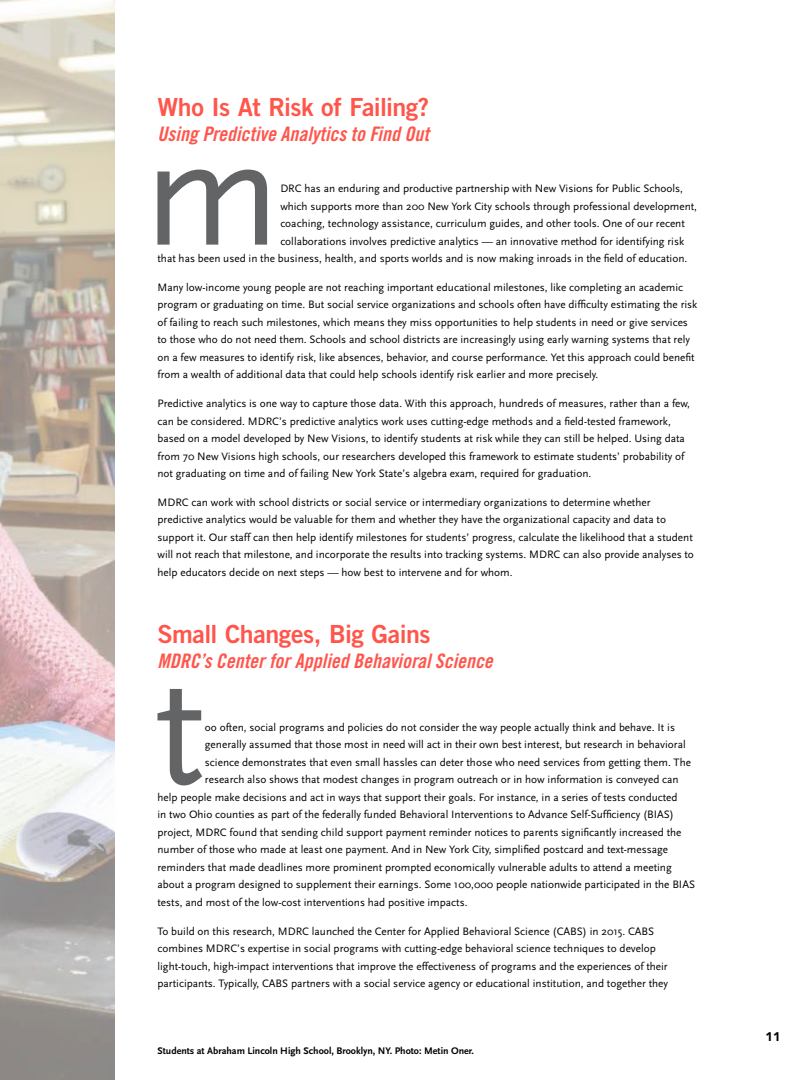
<style>
.page{position:relative;width:810px;height:1080px;background:#fff}
.page>*{position:absolute;margin:0;border:0;box-sizing:border-box;transform-origin:0 0}
.t1{font:161.38px "Scala Sans";color:#636466}
.t2{font:25px "Trade Gothic Bold Two";letter-spacing:-.025em;color:#ff564c}
.t3{font:20px "Trade Gothic Bold Cond Twenty Obl";color:#ff564c}
.t4{font:900 12.5px "Avenir";color:#000}
.t5{font:11.25px/17.5px "Scala Sans";color:#000}
.t6{font:700 10px "Scala Sans";color:#000}
</style>
<div class="page">
<img style="left:0;top:0;width:115px;height:1080px">
<h2 class="t2" style="left:158px;top:91px;width:273px">Who Is At Risk of Failing?</h2>
<h3 class="t3" style="left:158px;top:122px;width:273px">Using Predictive Analytics to Find Out</h3>
<h1 class="t1" style="left:144px;top:105px;width:138px">m</h1>
<p class="t5" style="left:280px;top:180px;width:404px">DRC has an enduring and productive partnership with New Visions for Public Schools,</p>
<p class="t5" style="left:280px;top:197px;width:418px">which supports more than 200 New York City schools through professional development,</p>
<p class="t5" style="left:280px;top:215px;width:406px">coaching, technology assistance, curriculum guides, and other tools. One of our recent</p>
<p class="t5" style="left:280px;top:232px;width:405px">collaborations involves predictive analytics — an innovative method for identifying risk</p>
<p class="t5" style="left:157px;top:250px;width:531px">that has been used in the business, health, and sports worlds and is now making inroads in the field of education.</p>
<p class="t5" style="left:157px;top:279px;width:541px">Many low-income young people are not reaching important educational milestones, like completing an academic program or graduating on time. But social service organizations and schools often have difficulty estimating the risk of failing to reach such milestones, which means they miss opportunities to help students in need or give services to those who do not need them. Schools and school districts are increasingly using early warning systems that rely on a few measures to identify risk, like absences, behavior, and course performance. Yet this approach could benefit from a wealth of additional data that could help schools identify risk earlier and more precisely.</p>
<p class="t5" style="left:157px;top:395px;width:534px">Predictive analytics is one way to capture those data. With this approach, hundreds of measures, rather than a few, can be considered. MDRC’s predictive analytics work uses cutting-edge methods and a field-tested framework, based on a model developed by New Visions, to identify students at risk while they can still be helped. Using data from 70 New Visions high schools, our researchers developed this framework to estimate students’ probability of not graduating on time and of failing New York State’s algebra exam, required for graduation.</p>
<p class="t5" style="left:157px;top:494px;width:538px">MDRC can work with school districts or social service or intermediary organizations to determine whether predictive analytics would be valuable for them and whether they have the organizational capacity and data to support it. Our staff can then help identify milestones for students’ progress, calculate the likelihood that a student will not reach that milestone, and incorporate the results into tracking systems. MDRC can also provide analyses to help educators decide on next steps — how best to intervene and for whom.</p>
<h2 class="t2" style="left:158px;top:619px;width:275px">Small Changes, Big Gains</h2>
<h3 class="t3" style="left:158px;top:649px;width:337px">MDRC’s Center for Applied Behavioral Science</h3>
<h1 class="t1" style="left:155px;top:643px;width:51px">t</h1>
<p class="t5" style="left:205px;top:719px;width:472px">oo often, social programs and policies do not consider the way people actually think and behave. It is</p>
<p class="t5" style="left:205px;top:736px;width:482px">generally assumed that those most in need will act in their own best interest, but research in behavioral</p>
<p class="t5" style="left:205px;top:754px;width:488px">science demonstrates that even small hassles can deter those who need services from getting them. The</p>
<p class="t5" style="left:205px;top:771px;width:475px">research also shows that modest changes in program outreach or in how information is conveyed can</p>
<p class="t5" style="left:158px;top:789px;width:522px">help people make decisions and act in ways that support their goals. For instance, in a series of tests conducted</p>
<p class="t5" style="left:158px;top:806px;width:518px">in two Ohio counties as part of the federally funded Behavioral Interventions to Advance Self-Sufficiency (BIAS)</p>
<p class="t5" style="left:158px;top:824px;width:526px">project, MDRC found that sending child support payment reminder notices to parents significantly increased the</p>
<p class="t5" style="left:158px;top:841px;width:512px">number of those who made at least one payment. And in New York City, simplified postcard and text-message</p>
<p class="t5" style="left:158px;top:859px;width:516px">reminders that made deadlines more prominent prompted economically vulnerable adults to attend a meeting</p>
<p class="t5" style="left:158px;top:876px;width:539px">about a program designed to supplement their earnings. Some 100,000 people nationwide participated in the BIAS</p>
<p class="t5" style="left:158px;top:894px;width:312px">tests, and most of the low-cost interventions had positive impacts.</p>
<p class="t5" style="left:158px;top:922px;width:512px">To build on this research, MDRC launched the Center for Applied Behavioral Science (CABS) in 2015. CABS combines MDRC’s expertise in social programs with cutting-edge behavioral science techniques to develop light-touch, high-impact interventions that improve the effectiveness of programs and the experiences of their participants. Typically, CABS partners with a social service agency or educational institution, and together they</p>
<p class="t6" style="left:158px;top:1045px;width:318px">Students at Abraham Lincoln High School, Brooklyn, NY. Photo: Metin Oner.</p>
<p class="t4" style="left:766px;top:1026px;width:16px">11</p>
</div>
